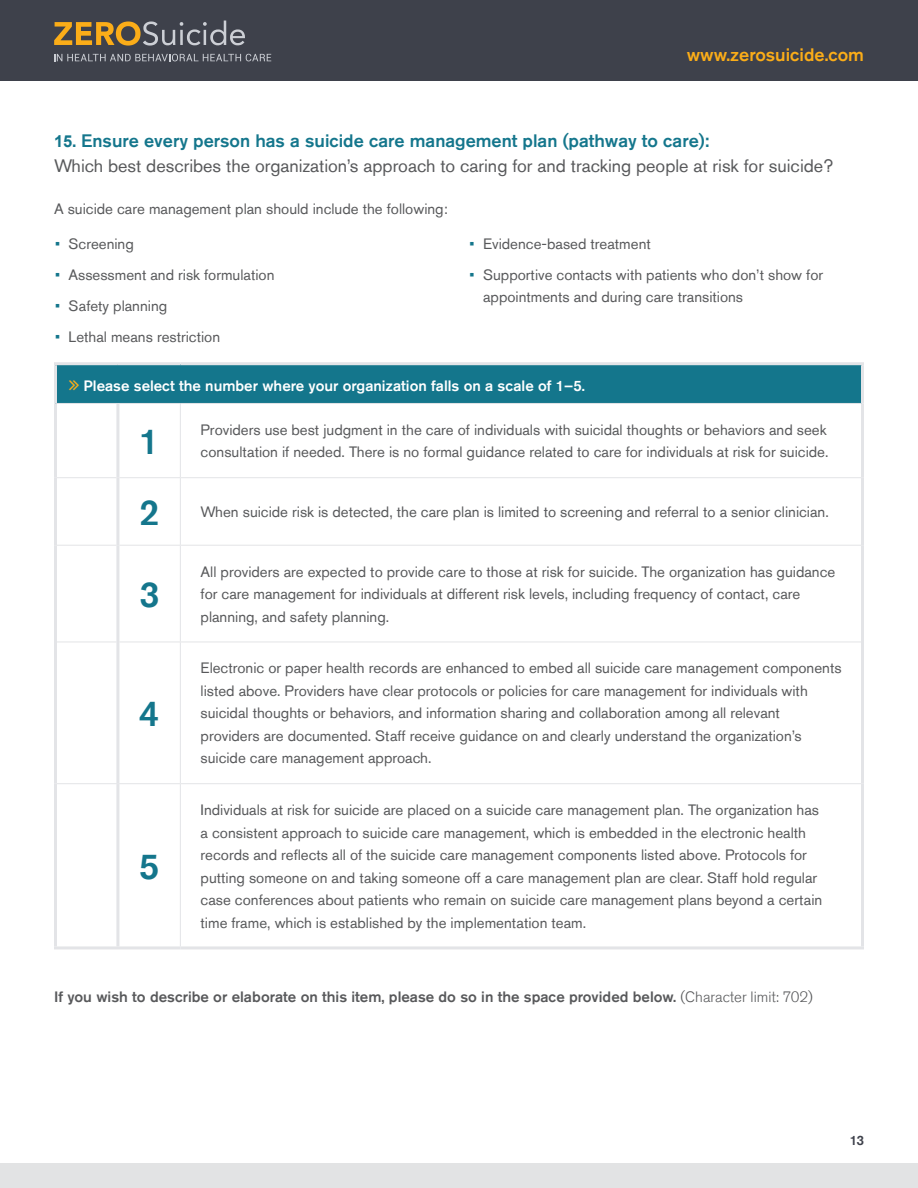
<style>
.page{position:relative;width:918px;height:1188px;background:#fff}
.page>*{position:absolute;margin:0;border:0;box-sizing:border-box;transform-origin:0 0}
.Lg_Numbers{font:500 36px "Akzidenz Grotesk Std";color:#14768c}
.Body{font:18px/25.2px "Akzidenz Grotesk Std";color:#58595b}
.t1{font:500 18px "Akzidenz Grotesk Std";color:#fbad18}
.Body_AFTER_0_125{font:15px/22.5px "Akzidenz Grotesk Std";color:#58595b}
.Body_AFTER_0_45{font:500 15px "Akzidenz Grotesk Std";color:#58595b}
.Table_head{font:500 15px "Akzidenz Grotesk Std";color:#fff}
.Body-2{font:15px "Akzidenz Grotesk Std";color:#58595b}
.t2{font:500 13.5px "Akzidenz Grotesk Std";color:#3e414b}
.s1{font-family:"Arial";font-weight:700;font-size:16.5px;color:#14768c}
.s2{font-weight:500;color:#14768c}
.s3{color:#14768c}
.s4{font-weight:300}
</style>
<div class="page">
<div style="left:0;top:0;width:918px;height:81px;background:#3e414b"></div>
<svg style="left:54px;top:21px;width:191px;height:25px"></svg>
<svg style="left:54px;top:54px;width:217px;height:7px"></svg>
<div style="left:0;top:1163px;width:918px;height:25px;background:#e2e3e4"></div>
<div style="left:56px;top:364px;width:806px;height:39px;background:#14768c"></div>
<hr style="left:180px;top:477px;width:681px;height:1px;background:#e3e4e7">
<hr style="left:57px;top:545px;width:59px;height:1px;background:#e3e4e7">
<hr style="left:119px;top:545px;width:61px;height:1px;background:#e3e4e7">
<hr style="left:180px;top:545px;width:681px;height:1px;background:#e3e4e7">
<hr style="left:57px;top:642px;width:59px;height:1px;background:#e3e4e7">
<hr style="left:119px;top:642px;width:61px;height:1px;background:#e3e4e7">
<hr style="left:180px;top:642px;width:681px;height:1px;background:#e3e4e7">
<hr style="left:57px;top:477px;width:59px;height:1px;background:#e3e4e7">
<hr style="left:119px;top:477px;width:61px;height:1px;background:#e3e4e7">
<hr style="left:57px;top:403px;width:61px;height:1px;background:#e3e4e7">
<hr style="left:118px;top:403px;width:62px;height:1px;background:#e3e4e7">
<hr style="left:180px;top:404px;width:1px;height:73px;background:#e3e4e7">
<hr style="left:180px;top:478px;width:1px;height:67px;background:#e3e4e7">
<hr style="left:180px;top:546px;width:1px;height:96px;background:#e3e4e7">
<hr style="left:180px;top:642px;width:1px;height:141px;background:#e3e4e7">
<hr style="left:180px;top:403px;width:681px;height:1px;background:#e3e4e7">
<hr style="left:54px;top:362px;width:64px;height:3px;background:#e3e4e7">
<hr style="left:54px;top:365px;width:3px;height:38px;background:#e3e4e7">
<hr style="left:118px;top:362px;width:62px;height:3px;background:#e3e4e7">
<hr style="left:180px;top:362px;width:684px;height:3px;background:#e3e4e7">
<hr style="left:861px;top:365px;width:3px;height:38px;background:#e3e4e7">
<hr style="left:54px;top:403px;width:3px;height:75px;background:#e3e4e7">
<hr style="left:116px;top:404px;width:3px;height:74px;background:#e3e4e7">
<hr style="left:861px;top:403px;width:3px;height:75px;background:#e3e4e7">
<hr style="left:54px;top:478px;width:3px;height:67px;background:#e3e4e7">
<hr style="left:116px;top:478px;width:3px;height:67px;background:#e3e4e7">
<hr style="left:861px;top:478px;width:3px;height:67px;background:#e3e4e7">
<hr style="left:54px;top:545px;width:3px;height:97px;background:#e3e4e7">
<hr style="left:116px;top:545px;width:3px;height:97px;background:#e3e4e7">
<hr style="left:861px;top:545px;width:3px;height:97px;background:#e3e4e7">
<hr style="left:54px;top:642px;width:3px;height:142px;background:#e3e4e7">
<hr style="left:116px;top:642px;width:3px;height:141px;background:#e3e4e7">
<hr style="left:861px;top:642px;width:3px;height:142px;background:#e3e4e7">
<hr style="left:861px;top:784px;width:3px;height:162px;background:#e3e4e7">
<hr style="left:180px;top:946px;width:684px;height:3px;background:#e3e4e7">
<hr style="left:180px;top:783px;width:681px;height:1px;background:#e3e4e7">
<hr style="left:57px;top:783px;width:61px;height:1px;background:#e3e4e7">
<hr style="left:118px;top:783px;width:62px;height:1px;background:#e3e4e7">
<hr style="left:180px;top:784px;width:1px;height:162px;background:#e3e4e7">
<hr style="left:54px;top:784px;width:3px;height:162px;background:#e3e4e7">
<hr style="left:116px;top:784px;width:3px;height:162px;background:#e3e4e7">
<hr style="left:54px;top:946px;width:64px;height:3px;background:#e3e4e7">
<hr style="left:118px;top:946px;width:62px;height:3px;background:#e3e4e7">
<p class="t1" style="left:687px;top:44px;width:179px">www.zerosuicide.com</p>
<p class="Body" style="left:54px;top:128px;width:781px"><span class="s1">15</span><span class="s2">. Ensure every person has a suicide care management plan (pathway to care):<br></span>Which best describes the organization’s approach to caring for and tracking people at risk for suicide?</p>
<p class="Body-2" style="left:54px;top:200px;width:395px">A suicide care management plan should include the following:</p>
<p class="Body_AFTER_0_125" style="left:55px;top:232px;width:80px"><span class="s3">•</span> Screening</p>
<p class="Body_AFTER_0_125" style="left:55px;top:263px;width:221px"><span class="s3">•</span> Assessment and risk formulation</p>
<p class="Body_AFTER_0_125" style="left:55px;top:294px;width:114px"><span class="s3">•</span> Safety planning</p>
<p class="Body_AFTER_0_125" style="left:55px;top:325px;width:167px"><span class="s3">•</span> Lethal means restriction</p>
<p class="Body_AFTER_0_125" style="left:470px;top:232px;width:183px"><span class="s3">•</span> Evidence-based treatment</p>
<p class="Body_AFTER_0_125" style="left:483px;top:263px;width:342px;text-indent:-14px"><span class="s3">•</span> Supportive contacts with patients who don’t show for appointments and during care transitions</p>
<p class="Table_head" style="left:84px;top:377px;width:503px">Please select the number where your organization falls on a scale of 1–5.</p>
<p class="Lg_Numbers" style="left:139px;top:419px;width:22px">1</p>
<p class="Body_AFTER_0_125" style="left:201px;top:418px;width:629px">Providers use best judgment in the care of individuals with suicidal thoughts or behaviors and seek consultation if needed. There is no formal guidance related to care for individuals at risk for suicide.</p>
<p class="Lg_Numbers" style="left:139px;top:490px;width:22px">2</p>
<p class="Body_AFTER_0_125" style="left:201px;top:501px;width:630px">When suicide risk is detected, the care plan is limited to screening and referral to a senior clinician.</p>
<p class="Lg_Numbers" style="left:139px;top:572px;width:22px">3</p>
<p class="Lg_Numbers" style="left:139px;top:692px;width:22px">4</p>
<p class="Lg_Numbers" style="left:139px;top:845px;width:22px">5</p>
<p class="Body_AFTER_0_125" style="left:201px;top:560px;width:636px">All providers are expected to provide care to those at risk for suicide. The organization has guidance for care management for individuals at different risk levels, including frequency of contact, care planning, and safety planning.</p>
<p class="Body_AFTER_0_125" style="left:201px;top:657px;width:643px">Electronic or paper health records are enhanced to embed all suicide care management components listed above. Providers have clear protocols or policies for care management for individuals with suicidal thoughts or behaviors, and information sharing and collaboration among all relevant providers are documented. Staff receive guidance on and clearly understand the organization’s suicide care management approach.</p>
<p class="Body_AFTER_0_125" style="left:201px;top:799px;width:623px">Individuals at risk for suicide are placed on a suicide care management plan. The organization has a consistent approach to suicide care management, which is embedded in the electronic health records and reflects all of the suicide care management components listed above. Protocols for putting someone on and taking someone off a care management plan are clear. Staff hold regular case conferences about patients who remain on suicide care management plans beyond a certain time frame, which is established by the implementation team.</p>
<p class="Body_AFTER_0_45" style="left:54px;top:987px;width:760px">If you wish to describe or elaborate on this item, please do so in the space provided below. <span class="s4">(Character limit: 702)</span></p>
<p class="t2" style="left:850px;top:1132px;width:16px">13</p>
</div>
